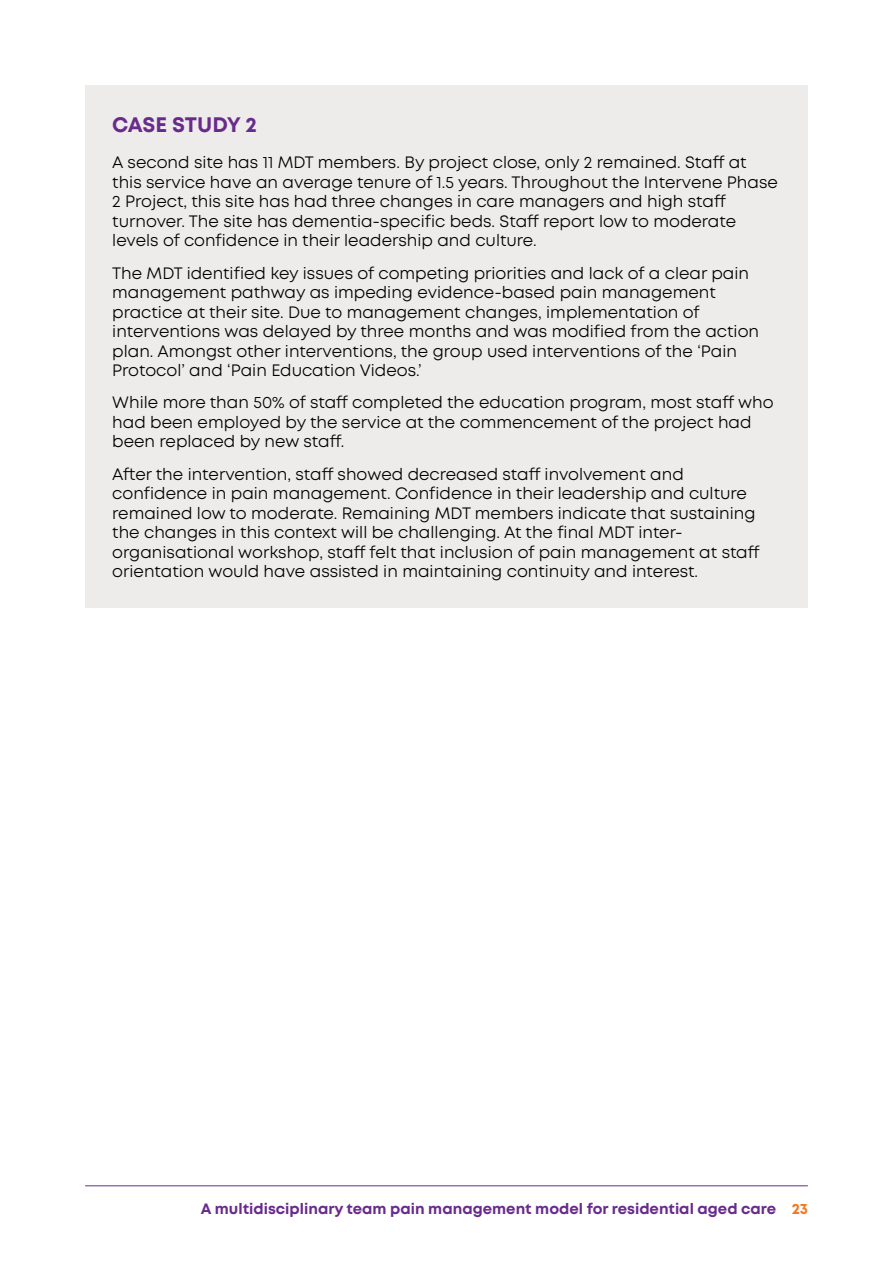
<style>
.page{position:relative;width:893px;height:1263px;background:#fff}
.page>*{position:absolute;margin:0;border:0;box-sizing:border-box;transform-origin:0 0}
.t1{font:700 21px "Mont";letter-spacing:-.015em;color:#682b8d}
.t2{font:16.5px/19.5px "Mont";color:#000}
.t3{font:700 15px "Mont";color:#682b8d}
.s1{color:#f47721}
</style>
<div class="page">
<hr style="left:85px;top:1185px;width:722px;height:1px;background:#682b8d">
<div style="left:85px;top:86px;width:723px;height:522px;background:#eeeceb"></div>
<p class="t1" style="left:112px;top:111px;width:146px">CASE STUDY 2</p>
<p class="t2" style="left:112px;top:153px;width:667px">A second site has 11 MDT members. By project close, only 2 remained. Staff at this service have an average tenure of 1.5 years. Throughout the Intervene Phase 2 Project, this site has had three changes in care managers and high staff turnover. The site has dementia-specific beds. Staff report low to moderate levels of confidence in their leadership and culture.</p>
<p class="t2" style="left:112px;top:263px;width:648px">The MDT identified key issues of competing priorities and lack of a clear pain management pathway as impeding evidence-based pain management practice at their site. Due to management changes, implementation of interventions was delayed by three months and was modified from the action plan. Amongst other interventions, the group used interventions of the ‘Pain Protocol’ and ‘Pain Education Videos.’</p>
<p class="t2" style="left:112px;top:393px;width:663px">While more than 50% of staff completed the education program, most staff who had been employed by the service at the commencement of the project had been replaced by new staff.</p>
<p class="t2" style="left:112px;top:464px;width:649px">After the intervention, staff showed decreased staff involvement and confidence in pain management. Confidence in their leadership and culture remained low to moderate. Remaining MDT members indicate that sustaining the changes in this context will be challenging. At the final MDT inter&shy;organisational workshop, staff felt that inclusion of pain management at staff orientation would have assisted in maintaining continuity and interest.</p>
<p class="t3" style="left:201px;top:1199px;width:609px">A multidisciplinary team pain management model for residential aged care <span class="s1">23</span></p>
</div>
